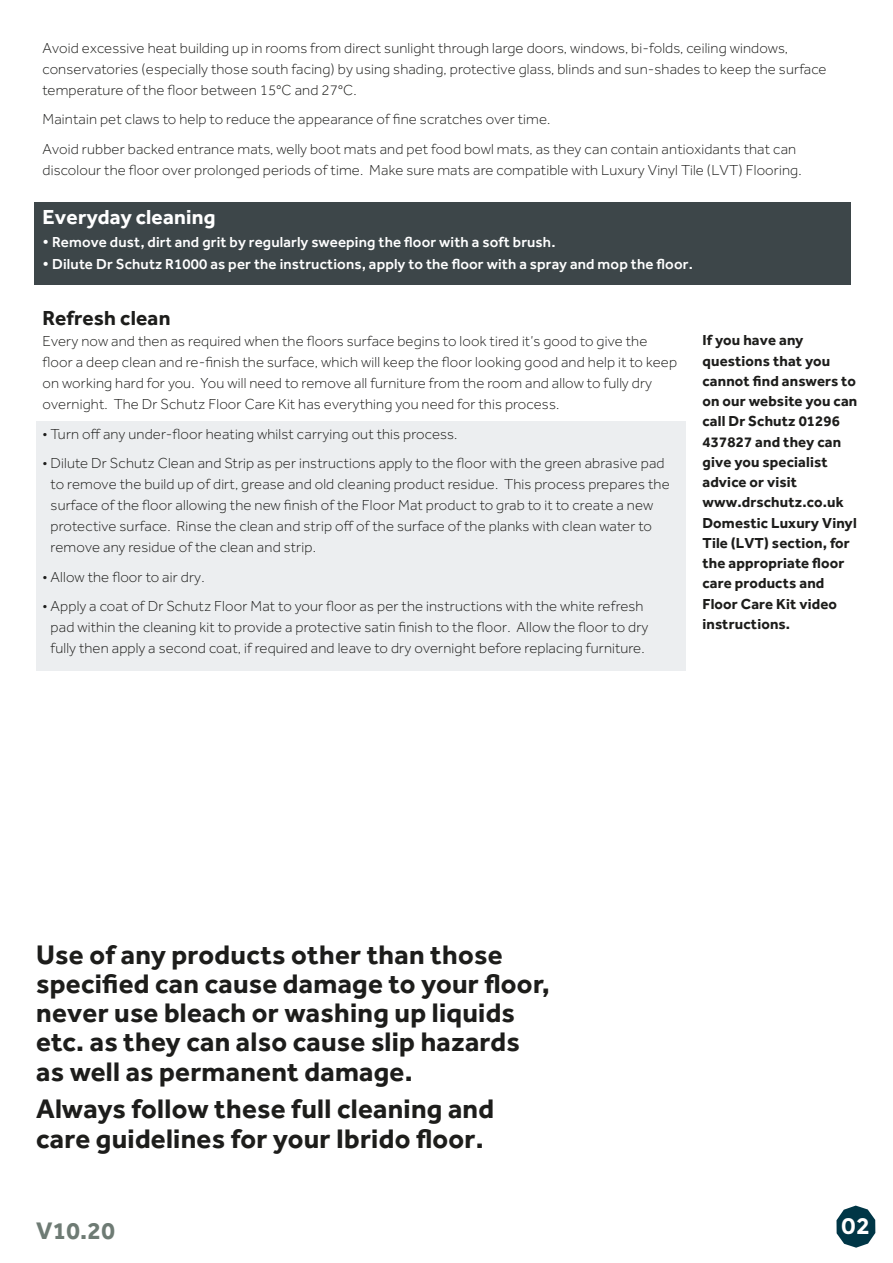
<style>
.page{position:relative;width:893px;height:1263px;background:#fff}
.page>*{position:absolute;margin:0;border:0;box-sizing:border-box;transform-origin:0 0}
.t1{font:700 27.75px/29.2px "Effra";letter-spacing:.01em;color:#1d1d1b}
.t2{font:700 24.75px "Effra";color:#6e7b74}
.t3{font:700 22.35px "Montserrat";color:#fff}
.t4{font:700 21px "Effra";letter-spacing:.01em;color:#fff}
.t5{font:700 21px "Effra";letter-spacing:.01em;color:#1d1d1b}
.t6{font:300 15px/21px "Effra";letter-spacing:.01em;color:#1d1d1b}
.t7{font:700 15px/20.2px "Effra";letter-spacing:.01em;color:#1d1d1b}
.t8{font:500 15px "Effra";letter-spacing:.01em;color:#fff}
</style>
<div class="page">
<div style="left:36px;top:421px;width:649px;height:250px;background:#eceef0"></div>
<svg style="left:836px;top:1205px;width:39px;height:43px"></svg>
<div style="left:34px;top:202px;width:816px;height:82px;background:#3d4649"></div>
<p class="t6" style="left:43px;top:37px;width:786px">Avoid excessive heat building up in rooms from direct sunlight through large doors, windows, bi-folds, ceiling windows, conservatories (especially those south facing) by using shading, protective glass, blinds and sun-shades to keep the surface temperature of the floor between 15°C and 27°C.</p>
<p class="t6" style="left:43px;top:104px;width:755px;line-height:29.5px">Maintain pet claws to help to reduce the appearance of fine scratches over time.<br>Avoid rubber backed entrance mats, welly boot mats and pet food bowl mats, as they can contain antioxidants that can</p>
<p class="t6" style="left:43px;top:159px;width:761px">discolour the floor over prolonged periods of time. Make sure mats are compatible with Luxury Vinyl Tile (LVT) Flooring.</p>
<h3 class="t4" style="left:43px;top:205px;width:174px">Everyday cleaning</h3>
<p class="t8" style="left:43px;top:233px;width:514px">• Remove dust, dirt and grit by regularly sweeping the floor with a soft brush.</p>
<p class="t8" style="left:43px;top:255px;width:652px">• Dilute Dr Schutz R1000 as per the instructions, apply to the floor with a spray and mop the floor.</p>
<h3 class="t5" style="left:43px;top:305px;width:129px">Refresh clean</h3>
<p class="t6" style="left:43px;top:331px;width:636px">Every now and then as required when the floors surface begins to look tired it’s good to give the floor a deep clean and re-finish the surface, which will keep the floor looking good and help it to keep on working hard for you. You will need to remove all furniture from the room and allow to fully dry overnight. The Dr Schutz Floor Care Kit has everything you need for this process.</p>
<p class="t6" style="left:43px;top:423px;width:417px">• Turn off any under-floor heating whilst carrying out this process.</p>
<p class="t6" style="left:51px;top:453px;width:621px;text-indent:-8px">• Dilute Dr Schutz Clean and Strip as per instructions apply to the floor with the green abrasive pad to remove the build up of dirt, grease and old cleaning product residue. This process prepares the surface of the floor allowing the new finish of the Floor Mat product to grab to it to create a new protective surface. Rinse the clean and strip off of the surface of the planks with clean water to remove any residue of the clean and strip.</p>
<p class="t6" style="left:43px;top:566px;width:164px">• Allow the floor to air dry.</p>
<p class="t6" style="left:43px;top:596px;width:607px;text-align:center">• Apply a coat of Dr Schutz Floor Mat to your floor as per the instructions with the white refresh pad within the cleaning kit to provide a protective satin finish to the floor. Allow the floor to dry fully then apply a second coat, if required and leave to dry overnight before replacing furniture.</p>
<p class="t7" style="left:702px;top:330px;width:156px">If you have any questions that you cannot find answers to on our website you can call Dr Schutz 01296<br>437827 and they can give you specialist advice or visit www.drschutz.co.uk<br>Domestic Luxury Vinyl<br>Tile (LVT) section, for the appropriate floor care products and<br>Floor Care Kit video instructions.</p>
<h1 class="t1" style="left:36px;top:939px;width:515px">Use of any products other than those specified can cause damage to your floor, never use bleach or washing up liquids etc. as they can also cause slip hazards as well as permanent damage.</h1>
<h1 class="t1" style="left:36px;top:1094px;width:459px">Always follow these full cleaning and care guidelines for your Ibrido floor.</h1>
<h2 class="t2" style="left:36px;top:1215px;width:80px">V10.20</h2>
<h3 class="t3" style="left:841px;top:1213px;width:31px">02</h3>
</div>
